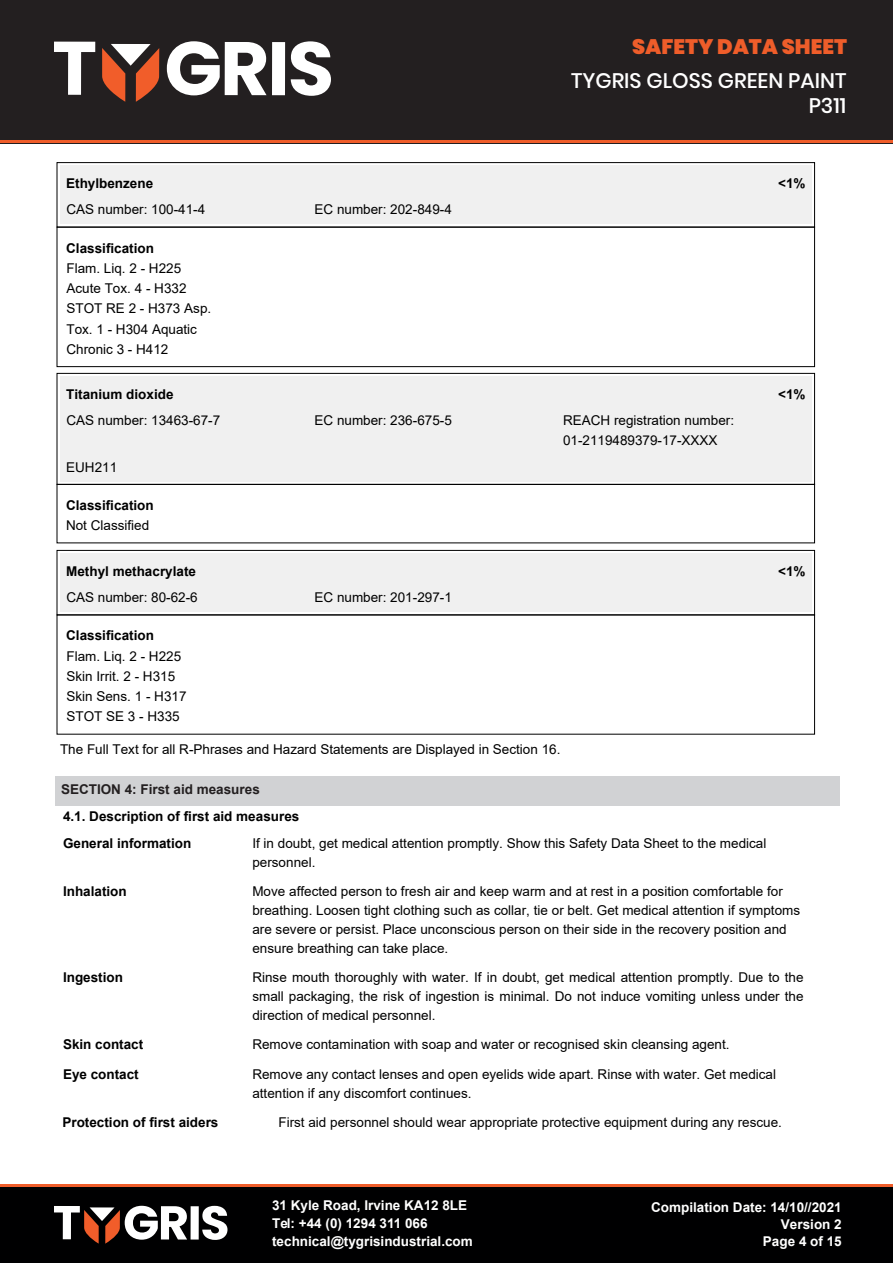
<style>
.page{position:relative;width:893px;height:1263px;background:#fff}
.page>*{position:absolute;margin:0;border:0;box-sizing:border-box;transform-origin:0 0}
.t1{font:500 21px/25.2px "Poppins";color:#fff;text-align:right}
.t2{font:900 21px "Poppins";color:#ef5d2a}
.t3{font:13.5px/20.2px "Arial";color:#000}
.t4{font:700 13.5px/26.4px "Arial";color:#000}
.t5{font:700 13.5px/17px "Arial";color:#fff;text-align:right}
.t6{font:700 13.5px "Arial";color:#231f20}
</style>
<div class="page">
<div style="left:0;top:1186px;width:893px;height:77px;background:#000001"></div>
<div style="left:0;top:0;width:893px;height:143px;background:#231f20"></div>
<hr style="left:0;top:140px;width:893px;height:3px;background:#ef5d2a">
<hr style="left:0;top:1184px;width:893px;height:2px;background:#ef5d2a">
<svg style="left:54px;top:42px;width:41px;height:53px"></svg>
<svg style="left:167px;top:41px;width:100px;height:54px"></svg>
<div style="left:272px;top:42px;width:13px;height:53px;background:#fff"></div>
<svg style="left:291px;top:41px;width:40px;height:55px"></svg>
<svg style="left:102px;top:44px;width:57px;height:58px"></svg>
<div style="left:191px;top:1206px;width:8px;height:33px;background:#fff"></div>
<svg style="left:202px;top:1206px;width:26px;height:34px"></svg>
<svg style="left:54px;top:1206px;width:133px;height:38px"></svg>
<div style="left:55px;top:776px;width:785px;height:29px;background:#d1d2d4"></div>
<div style="left:60px;top:166px;width:752px;height:58px;background:#f0f0f0"></div>
<div style="left:57px;top:162px;width:758px;height:65px;border:1px solid #000"></div>
<div style="left:57px;top:227px;width:758px;height:140px;border:1px solid #000"></div>
<div style="left:60px;top:376px;width:752px;height:105px;background:#f0f0f0"></div>
<div style="left:57px;top:373px;width:758px;height:112px;border:1px solid #000"></div>
<div style="left:57px;top:484px;width:758px;height:59px;border:1px solid #000"></div>
<div style="left:60px;top:553px;width:752px;height:59px;background:#f0f0f0"></div>
<div style="left:57px;top:550px;width:758px;height:65px;border:1px solid #000"></div>
<div style="left:57px;top:614px;width:758px;height:120px;border:1px solid #000"></div>
<h1 class="t2" style="left:632px;top:34px;width:216px">SAFETY DATA SHEET</h1>
<h1 class="t1" style="left:571px;top:68px;width:277px">TYGRIS GLOSS GREEN PAINT<br>P311</h1>
<p class="t4" style="left:66px;top:170px;width:89px">Ethylbenzene</p>
<p class="t4" style="left:778px;top:170px;width:29px">&lt;1%</p>
<p class="t3" style="left:66px;top:199px;width:140px">CAS number: 100-41-4</p>
<p class="t3" style="left:315px;top:199px;width:139px">EC number: 202-849-4</p>
<p class="t4" style="left:66px;top:235px;width:89px">Classification</p>
<p class="t3" style="left:66px;top:258px;width:146px">Flam. Liq. 2 - H225<br>Acute Tox. 4 - H332<br>STOT RE 2 - H373 Asp.<br>Tox. 1 - H304 Aquatic<br>Chronic 3 - H412</p>
<p class="t4" style="left:778px;top:381px;width:29px">&lt;1%</p>
<p class="t3" style="left:315px;top:410px;width:139px">EC number: 236-675-5</p>
<p class="t3" style="left:563px;top:410px;width:173px">REACH registration number:<br>01-2119489379-17-XXXX</p>
<p class="t4" style="left:66px;top:381px;width:109px">Titanium dioxide</p>
<p class="t3" style="left:66px;top:410px;width:155px">CAS number: 13463-67-7</p>
<p class="t3" style="left:66px;top:457px;width:53px">EUH211</p>
<p class="t4" style="left:66px;top:492px;width:89px">Classification</p>
<p class="t3" style="left:66px;top:515px;width:85px">Not Classified</p>
<p class="t4" style="left:66px;top:558px;width:131px">Methyl methacrylate</p>
<p class="t4" style="left:778px;top:558px;width:29px">&lt;1%</p>
<p class="t3" style="left:66px;top:587px;width:133px">CAS number: 80-62-6</p>
<p class="t3" style="left:315px;top:587px;width:139px">EC number: 201-297-1</p>
<p class="t4" style="left:66px;top:623px;width:89px">Classification</p>
<p class="t3" style="left:66px;top:646px;width:122px">Flam. Liq. 2 - H225<br>Skin Irrit. 2 - H315<br>Skin Sens. 1 - H317<br>STOT SE 3 - H335</p>
<p class="t3" style="left:60px;top:739px;width:502px">The Full Text for all R-Phrases and Hazard Statements are Displayed in Section 16.</p>
<p class="t6" style="left:61px;top:780px;width:200px">SECTION 4: First aid measures</p>
<p class="t4" style="left:63px;top:803px;width:238px">4.1. Description of first aid measures<br>General information</p>
<p class="t4" style="left:63px;top:878px;width:65px">Inhalation</p>
<p class="t3" style="left:252px;top:833px;width:516px;line-height:18.9px">If in doubt, get medical attention promptly. Show this Safety Data Sheet to the medical personnel.</p>
<p class="t3" style="left:252px;top:882px;width:549px;line-height:18.9px">Move affected person to fresh air and keep warm and at rest in a position comfortable for breathing. Loosen tight clothing such as collar, tie or belt. Get medical attention if symptoms are severe or persist. Place unconscious person on their side in the recovery position and ensure breathing can take place.</p>
<p class="t3" style="left:252px;top:968px;width:553px;line-height:18.9px;text-align:justify">Rinse mouth thoroughly with water. If in doubt, get medical attention promptly. Due to the small packaging, the risk of ingestion is minimal. Do not induce vomiting unless under the direction of medical personnel.</p>
<p class="t3" style="left:252px;top:1030px;width:525px;line-height:29.4px">Remove contamination with soap and water or recognised skin cleansing agent.<br>Remove any contact lenses and open eyelids wide apart. Rinse with water. Get medical</p>
<p class="t3" style="left:252px;top:1083px;width:221px">attention if any discomfort continues.</p>
<p class="t4" style="left:63px;top:964px;width:62px">Ingestion</p>
<p class="t4" style="left:63px;top:1030px;width:82px;line-height:29.4px">Skin contact<br>Eye contact</p>
<p class="t4" style="left:62px;top:1109px;width:158px">Protection of first aiders</p>
<p class="t3" style="left:278px;top:1112px;width:505px">First aid personnel should wear appropriate protective equipment during any rescue.</p>
<p class="t5" style="left:272px;top:1196px;width:202px;line-height:18px;text-align:left">31 Kyle Road, Irvine KA12 8LE<br>Tel: +44 (0) 1294 311 066 technical@tygrisindustrial.com</p>
<p class="t5" style="left:651px;top:1199px;width:192px">Compilation Date: 14/10//2021<br>Version 2<br>Page 4 of 15</p>
</div>
